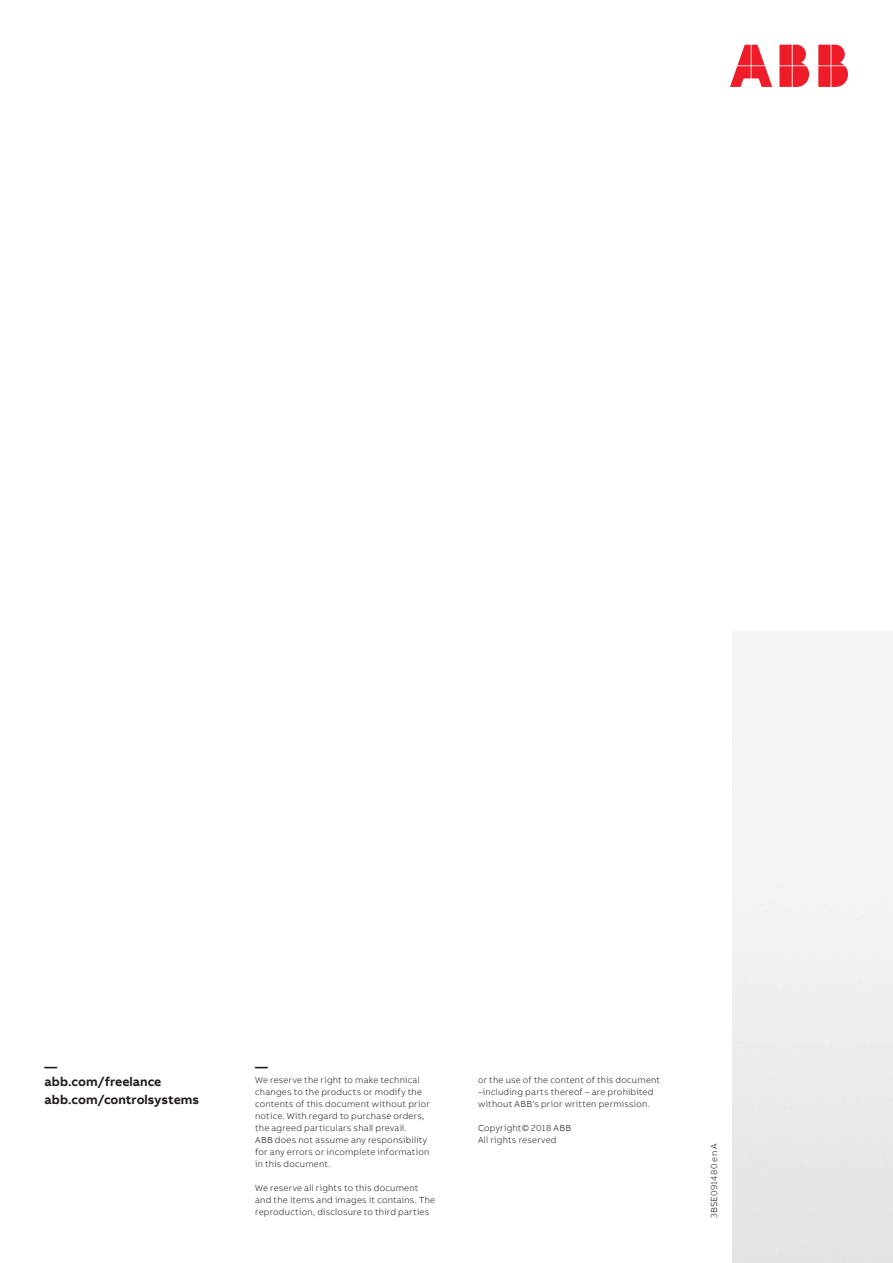
<style>
.page{position:relative;width:893px;height:1263px;background:#fff}
.page>*{position:absolute;margin:0;border:0;box-sizing:border-box;transform-origin:0 0}
.t1{font:58.05px "ABB Logo Plain";color:#ee1c28}
.t2{font:700 12.75px/15.3px "AB Bvoice";color:#231f20}
.t3{font:300 9px/12px "AB Bvoice";letter-spacing:.025em;color:#231f20}
</style>
<div class="page">
<h1 class="t1" style="left:730px;top:33px;width:123px">ABB</h1>
<h2 class="t2" style="left:45px;top:1059px;width:118px">— abb.com/freelance</h2>
<h2 class="t2" style="left:45px;top:1092px;width:156px">abb.com/controlsystems</h2>
<h2 class="t2" style="left:255px;top:1059px;width:14px">—</h2>
<p class="t3" style="left:255px;top:1074px;width:176px">We reserve the right to make technical changes to the products or modify the contents of this document without prior notice. With regard to purchase orders, the agreed particulars shall prevail.<br>ABB does not assume any responsibility for any errors or incomplete information in this document.</p>
<p class="t3" style="left:255px;top:1182px;width:182px">We reserve all rights to this document and the items and images it contains. The reproduction, disclosure to third parties</p>
<p class="t3" style="left:478px;top:1074px;width:184px">or the use of the content of this document –including parts thereof – are prohibited without ABB’s prior written permission.</p>
<p class="t3" style="left:478px;top:1122px;width:95px">Copyright© 2018 ABB<br>All rights reserved</p>
<p class="t3" style="left:708px;top:1218px;width:76px;rotate:-90deg">3BSE091480 en A</p>
</div>
